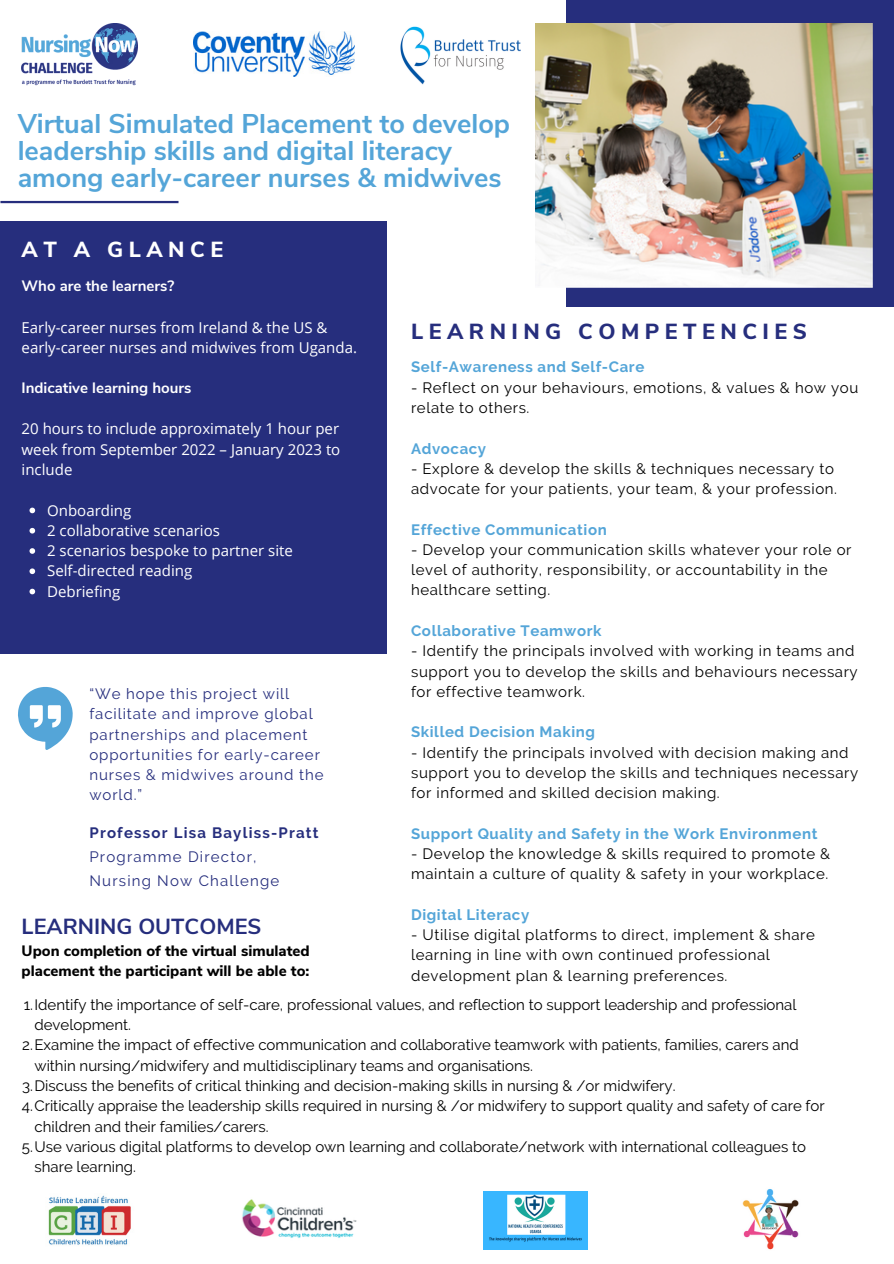
<style>
.page{position:relative;width:894px;height:1264px;background:#fff}
.page>*{position:absolute;margin:0;border:0;box-sizing:border-box;transform-origin:0 0}
.t1{font:700 27px/27px "Nunito Sans";color:#54a5d8}
.t2{font:800 21.75px "Nunito Sans";letter-spacing:.25em;color:#262e7d}
.t3{font:700 21.75px "Nunito Sans";color:#262e7d}
.t4{font:800 21.75px "Nunito Sans";letter-spacing:.25em;color:#fff}
.t5{font:15px/20.2px "Raleway";letter-spacing:.04em;color:#000}
.t6{font:15px "Raleway";color:#000}
.t7{font:15px/20.2px "Open Sans";color:#fff}
.t8{font:700 15px "Raleway";letter-spacing:.04em;color:#54a5d8}
.t9{font:15px/20.2px "Raleway";letter-spacing:.06em;color:#262e7d}
.t10{font:800 15px/20.2px "Nunito Sans";color:#000}
.t11{font:700 15px "Nunito Sans";color:#fff}
.t12{font:15px/23.7px "Raleway";letter-spacing:.08em;color:#262e7d}
.t13{font:700 15px "Raleway";letter-spacing:.08em;color:#262e7d}
</style>
<div class="page">
<div style="left:566px;top:0;width:327px;height:307px;background:#262e7d"></div>
<svg style="left:18px;top:687px;width:55px;height:63px"></svg>
<div style="left:0;top:221px;width:387px;height:432px;background:#262e7d"></div>
<hr style="left:0;top:201px;width:178px;height:2px;background:#262e7d">
<img style="left:22px;top:23px;width:116px;height:62px">
<img style="left:193px;top:32px;width:161px;height:45px">
<img style="left:400px;top:26px;width:120px;height:59px">
<img style="left:483px;top:1191px;width:104px;height:58px">
<img style="left:242px;top:1199px;width:115px;height:39px">
<img style="left:48px;top:1195px;width:83px;height:50px">
<img style="left:742px;top:1189px;width:57px;height:61px">
<img style="left:535px;top:23px;width:336px;height:264px">
<svg style="left:29px;top:507px;width:6px;height:6px"></svg>
<svg style="left:29px;top:528px;width:6px;height:5px"></svg>
<svg style="left:29px;top:548px;width:6px;height:6px"></svg>
<svg style="left:29px;top:568px;width:6px;height:6px"></svg>
<svg style="left:29px;top:588px;width:6px;height:6px"></svg>
<h1 class="t1" style="left:18px;top:111px;width:494px">Virtual Simulated Placement to develop leadership skills and digital literacy among early-career nurses &amp; midwives</h1>
<h2 class="t4" style="left:22px;top:234px;width:203px">AT A GLANCE</h2>
<p class="t11" style="left:22px;top:276px;width:154px">Who are the learners?</p>
<p class="t7" style="left:22px;top:317px;width:337px">Early-career nurses from Ireland &amp; the US &amp; early-career nurses and midwives from Uganda.</p>
<p class="t11" style="left:22px;top:377px;width:171px">Indicative learning hours</p>
<p class="t7" style="left:22px;top:418px;width:320px;text-align:justify">20 hours to include approximately 1 hour per week from September 2022 – January 2023 to include</p>
<p class="t7" style="left:47px;top:499px;width:247px">Onboarding<br>2 collaborative scenarios<br>2 scenarios bespoke to partner site<br>Self-directed reading<br>Debriefing</p>
<p class="t9" style="left:89px;top:683px;width:235px">“We hope this project will facilitate and improve global partnerships and placement opportunities for early-career nurses &amp; midwives around the world.”</p>
<p class="t13" style="left:89px;top:824px;width:231px">Professor Lisa Bayliss-Pratt</p>
<p class="t12" style="left:89px;top:845px;width:191px">Programme Director,<br>Nursing Now Challenge</p>
<h2 class="t3" style="left:22px;top:911px;width:241px">LEARNING OUTCOMES</h2>
<p class="t10" style="left:22px;top:941px;width:289px">Upon completion of the virtual simulated placement the participant will be able to:</p>
<h2 class="t2" style="left:411px;top:316px;width:397px">LEARNING COMPETENCIES</h2>
<p class="t8" style="left:411px;top:358px;width:235px">Self-Awareness and Self-Care</p>
<p class="t5" style="left:411px;top:377px;width:448px">- Reflect on your behaviours, emotions, &amp; values &amp; how you relate to others.</p>
<p class="t8" style="left:411px;top:439px;width:77px">Advocacy</p>
<p class="t5" style="left:411px;top:458px;width:427px">- Explore &amp; develop the skills &amp; techniques necessary to advocate for your patients, your team, &amp; your profession.</p>
<p class="t8" style="left:411px;top:520px;width:197px">Effective Communication</p>
<p class="t5" style="left:411px;top:539px;width:442px">- Develop your communication skills whatever your role or level of authority, responsibility, or accountability in the healthcare setting.</p>
<p class="t8" style="left:411px;top:622px;width:192px">Collaborative Teamwork</p>
<p class="t5" style="left:411px;top:641px;width:448px">- Identify the principals involved with working in teams and support you to develop the skills and behaviours necessary for effective teamwork.</p>
<p class="t8" style="left:411px;top:723px;width:185px">Skilled Decision Making</p>
<p class="t5" style="left:411px;top:742px;width:448px">- Identify the principals involved with decision making and support you to develop the skills and techniques necessary for informed and skilled decision making.</p>
<p class="t8" style="left:411px;top:824px;width:408px">Support Quality and Safety in the Work Environment</p>
<p class="t5" style="left:411px;top:843px;width:420px">- Develop the knowledge &amp; skills required to promote &amp; maintain a culture of quality &amp; safety in your workplace.</p>
<p class="t8" style="left:411px;top:905px;width:120px">Digital Literacy</p>
<p class="t5" style="left:411px;top:924px;width:405px">- Utilise digital platforms to direct, implement &amp; share learning in line with own continued professional development plan &amp; learning preferences.</p>
<p class="t6" style="left:24px;top:995px;width:774px">1.Identify the importance of self-care, professional values, and reflection to support leadership and professional</p>
<p class="t6" style="left:34px;top:1016px;width:98px">development.</p>
<p class="t6" style="left:22px;top:1036px;width:777px">2.Examine the impact of effective communication and collaborative teamwork with patients, families, carers and</p>
<p class="t6" style="left:34px;top:1056px;width:500px">within nursing/midwifery and multidisciplinary teams and organisations.</p>
<p class="t6" style="left:22px;top:1076px;width:654px">3.Discuss the benefits of critical thinking and decision-making skills in nursing &amp; /or midwifery.</p>
<p class="t6" style="left:22px;top:1097px;width:804px">4.Critically appraise the leadership skills required in nursing &amp; /or midwifery to support quality and safety of care for</p>
<p class="t6" style="left:34px;top:1117px;width:235px">children and their families/carers.</p>
<p class="t6" style="left:22px;top:1137px;width:785px">5.Use various digital platforms to develop own learning and collaborate/network with international colleagues to</p>
<p class="t6" style="left:34px;top:1157px;width:103px">share learning.</p>
</div>
